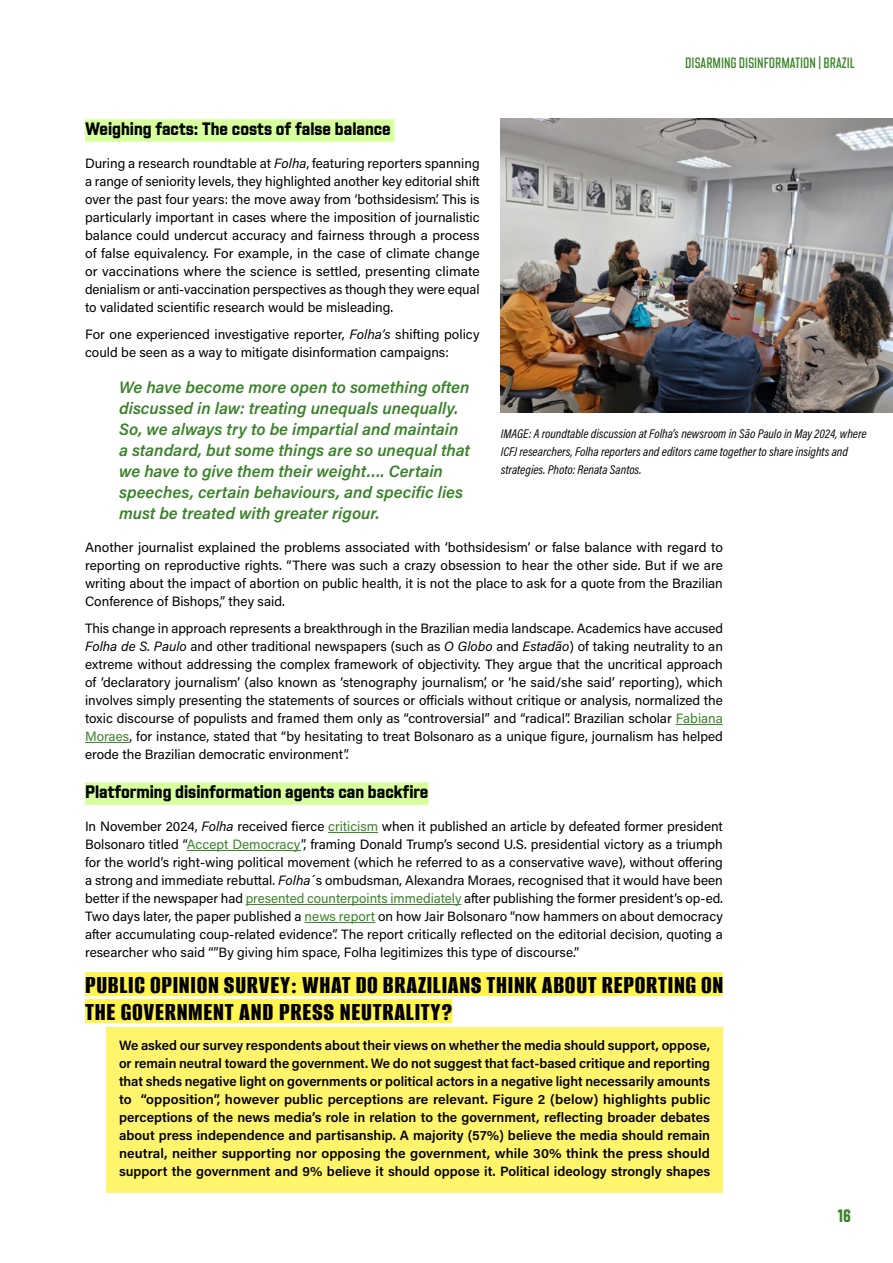
<style>
.page{position:relative;width:893px;height:1263px;background:#fff}
.page>*{position:absolute;margin:0;border:0;box-sizing:border-box;transform-origin:0 0}
.t1{font:800 27px/27px "Alumni Sans";letter-spacing:.025em;color:#000}
.t2{font:700 condensed 18px "Shuttleblock";color:#000}
.t3{font:700 condensed 18px "Shuttleblock";color:#3b822a}
.t4{font:italic 600 16.5px/21px "Acumin Pro";color:#3b822a}
.t5{font:500 condensed 15px "Shuttleblock";color:#3b822a}
.t6{font:13.5px/18px "Acumin Pro";color:#000;text-align:justify}
.t7{font:600 13.5px/18px "Acumin Pro";color:#000;text-align:justify}
.t8{font:italic 12.75px/18px "Acumin Pro Cond";color:#000}
.s1{font-style:italic}
.s2{color:#3b822a}
</style>
<div class="page">
<div style="left:85px;top:119px;width:310px;height:23px;background:#d8ff9e"></div>
<hr style="left:676px;top:724px;width:47px;height:1px;background:#3b822a">
<hr style="left:85px;top:742px;width:44px;height:1px;background:#3b822a">
<div style="left:85px;top:782px;width:343px;height:23px;background:#d8ff9e"></div>
<hr style="left:328px;top:832px;width:50px;height:1px;background:#3b822a">
<hr style="left:187px;top:850px;width:114px;height:1px;background:#3b822a">
<hr style="left:246px;top:904px;width:215px;height:1px;background:#3b822a">
<hr style="left:305px;top:922px;width:70px;height:1px;background:#3b822a">
<div style="left:85px;top:972px;width:638px;height:24px;background:#fff450"></div>
<div style="left:85px;top:999px;width:367px;height:24px;background:#fff450"></div>
<div style="left:106px;top:1027px;width:617px;height:165px;background:#fff56d"></div>
<img style="left:501px;top:119px;width:392px;height:293px">
<p class="t5" style="left:685px;top:54px;width:171px">DISARMING DISINFORMATION | BRAZIL</p>
<h2 class="t2" style="left:85px;top:117px;width:307px">Weighing facts: The costs of false balance</h2>
<p class="t6" style="left:85px;top:154px;width:396px">During a research roundtable at <span class="s1">Folha</span>, featuring reporters spanning a range of seniority levels, they highlighted another key editorial shift over the past four years: the move away from ‘bothsidesism’. This is particularly important in cases where the imposition of journalistic balance could undercut accuracy and fairness through a process of false equivalency. For example, in the case of climate change or vaccinations where the science is settled, presenting climate denialism or anti-vaccination perspectives as though they were equal to validated scientific research would be misleading.</p>
<p class="t6" style="left:85px;top:325px;width:396px">For one experienced investigative reporter, <span class="s1">Folha’s</span> shifting policy could be seen as a way to mitigate disinformation campaigns:</p>
<p class="t4" style="left:119px;top:376px;width:352px">We have become more open to something often discussed in law: treating unequals unequally.<br>So, we always try to be impartial and maintain a standard, but some things are so unequal that we have to give them their weight…. Certain speeches, certain behaviours, and specific lies must be treated with greater rigour.</p>
<p class="t6" style="left:85px;top:538px;width:639px">Another journalist explained the problems associated with ‘bothsidesism’ or false balance with regard to reporting on reproductive rights. “There was such a crazy obsession to hear the other side. But if we are writing about the impact of abortion on public health, it is not the place to ask for a quote from the Brazilian Conference of Bishops,” they said.</p>
<p class="t6" style="left:85px;top:619px;width:639px">This change in approach represents a breakthrough in the Brazilian media landscape. Academics have accused <span class="s1">Folha de S. Paulo</span> and other traditional newspapers (such as <span class="s1">O Globo</span> and <span class="s1">Estadão</span>) of taking neutrality to an extreme without addressing the complex framework of objectivity. They argue that the uncritical approach of ‘declaratory journalism’ (also known as ‘stenography journalism’, or ‘he said/she said’ reporting), which involves simply presenting the statements of sources or officials without critique or analysis, normalized the toxic discourse of populists and framed them only as “controversial” and “radical”. Brazilian scholar <span class="s2">Fabiana Moraes</span>, for instance, stated that “by hesitating to treat Bolsonaro as a unique figure, journalism has helped erode the Brazilian democratic environment”.</p>
<h2 class="t2" style="left:85px;top:780px;width:345px">Platforming disinformation agents can backfire</h2>
<p class="t6" style="left:85px;top:817px;width:639px">In November 2024, <span class="s1">Folha</span> received fierce <span class="s2">criticism</span> when it published an article by defeated former president Bolsonaro titled “<span class="s2">Accept Democracy</span>”, framing Donald Trump’s second U.S. presidential victory as a triumph for the world’s right-wing political movement (which he referred to as a conservative wave), without offering a strong and immediate rebuttal. <span class="s1">Folha</span>´s ombudsman, Alexandra Moraes, recognised that it would have been better if the newspaper had <span class="s2">presented counterpoints immediately</span> after publishing the former president’s op-ed.<br>Two days later, the paper published a <span class="s2">news report</span> on how Jair Bolsonaro “now hammers on about democracy after accumulating coup-related evidence”. The report critically reflected on the editorial decision, quoting a researcher who said “”By giving him space, Folha legitimizes this type of discourse.”</p>
<h1 class="t1" style="left:85px;top:972px;width:640px">PUBLIC OPINION SURVEY: WHAT DO BRAZILIANS THINK ABOUT REPORTING ON<br>THE GOVERNMENT AND PRESS NEUTRALITY?</h1>
<p class="t7" style="left:119px;top:1036px;width:593px">We asked our survey respondents about their views on whether the media should support, oppose, or remain neutral toward the government. We do not suggest that fact-based critique and reporting that sheds negative light on governments or political actors in a negative light necessarily amounts to “opposition”, however public perceptions are relevant. Figure 2 (below) highlights public perceptions of the news media’s role in relation to the government, reflecting broader debates about press independence and partisanship. A majority (57%) believe the media should remain neutral, neither supporting nor opposing the government, while 30% think the press should support the government and 9% believe it should oppose it. Political ideology strongly shapes</p>
<p class="t8" style="left:501px;top:424px;width:367px">IMAGE: A roundtable discussion at Folha’s newsroom in São Paulo in May 2024, where<br>ICFJ researchers, Folha reporters and editors came together to share insights and strategies. Photo: Renata Santos.</p>
<h2 class="t3" style="left:838px;top:1205px;width:15px">16</h2>
</div>
